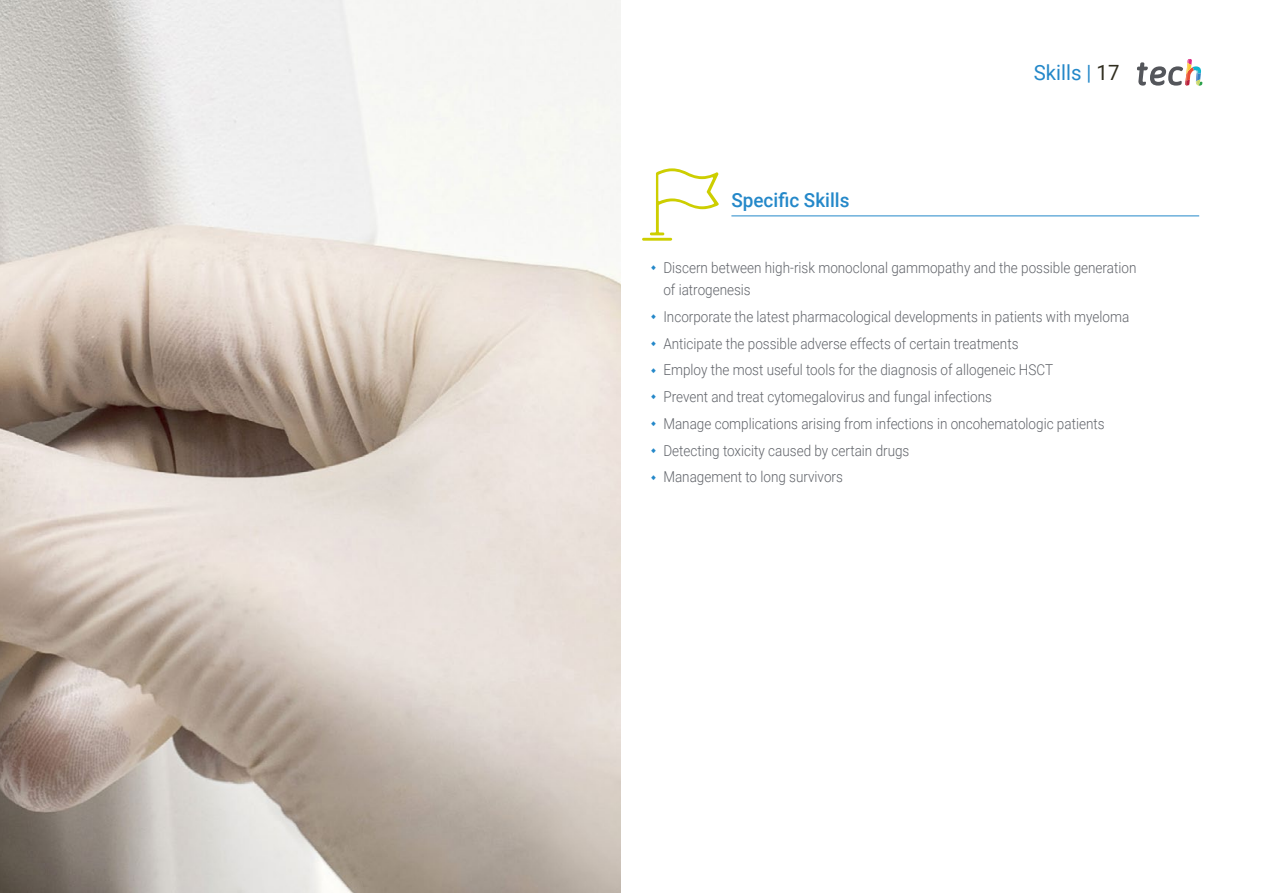
<style>
.page{position:relative;width:1263px;height:893px;background:#fff}
.page>*{position:absolute;margin:0;border:0;box-sizing:border-box;transform-origin:0 0}
.t1{font:21px "Roboto";color:#2488c9}
.t2{font:500 19.5px "Roboto";color:#2488c9}
.t3{font:300 15px/26.7px "Roboto";color:#61646a;scale:.9 1}
.s1{color:#312e20}
</style>
<div class="page">
<img style="left:0;top:0;width:621px;height:893px">
<hr style="left:731px;top:216px;width:468px;height:1px;background:#2488c9">
<hr style="left:642px;top:238px;width:30px;height:3px;background:#cdce00">
<svg style="left:650px;top:168px;width:69px;height:67px"></svg>
<svg style="left:1137px;top:59px;width:65px;height:27px"></svg>
<h2 class="t2" style="left:731px;top:187px;width:120px">Specific Skills</h2>
<h1 class="t1" style="left:1034px;top:57px;width:87px">Skills | <span class="s1">17</span></h1>
<p class="t3" style="left:663px;top:255px;width:527px;line-height:22.5px">Discern between high-risk monoclonal gammopathy and the possible generation of iatrogenesis</p>
<p class="t3" style="left:663px;top:303px;width:519px">Incorporate the latest pharmacological developments in patients with myeloma Anticipate the possible adverse effects of certain treatments<br>Employ the most useful tools for the diagnosis of allogeneic HSCT<br>Prevent and treat cytomegalovirus and fungal infections<br>Manage complications arising from infections in oncohematologic patients Detecting toxicity caused by certain drugs<br>Management to long survivors</p>
</div>
